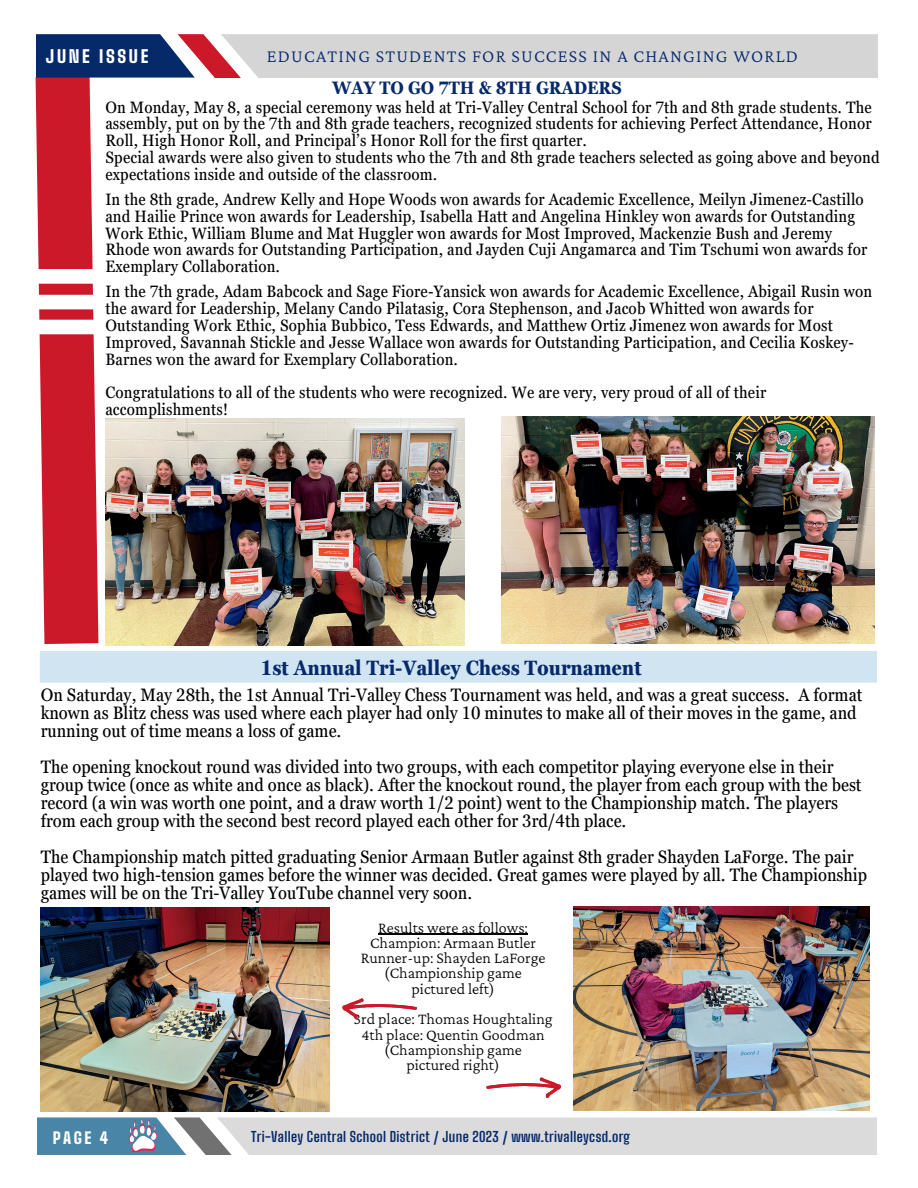
<style>
.page{position:relative;width:918px;height:1188px;background:#fff}
.page>*{position:absolute;margin:0;border:0;box-sizing:border-box;transform-origin:0 0}
.t1{font:700 condensed 20.7px "Georgia Pro";letter-spacing:-.005em;color:#06296a}
.t2{font:300 18.3px "Crimson Pro";letter-spacing:.065em;color:#06296a}
.t3{font:condensed 18px/18px "Georgia Pro";color:#000}
.t4{font:700 condensed 18px "Georgia Pro";letter-spacing:-.005em;color:#06296a}
.t5{font:900 17.25px "Big Shoulders Text";letter-spacing:.155em;color:#fff}
.t6{font:condensed 16.5px/16.8px "Georgia Pro";letter-spacing:.01em;color:#000}
.t7{font:300 16.2px "Crimson Pro";color:#000}
.t8{font:900 15.75px "Big Shoulders Text";color:#fff}
.t9{font:700 13.8px "Big Shoulders Text";letter-spacing:.025em;color:#06296a}
</style>
<div class="page">
<svg style="left:35px;top:77px;width:91px;height:605px"></svg>
<div style="left:37px;top:320px;width:69px;height:14px;background:#fff"></div>
<div style="left:37px;top:295px;width:69px;height:14px;background:#fff"></div>
<div style="left:37px;top:269px;width:69px;height:15px;background:#fff"></div>
<svg style="left:36px;top:34px;width:842px;height:43px;background:#b4b4bf"></svg>
<svg style="left:38px;top:1118px;width:838px;height:37px;background:#c5cdd2"></svg>
<img style="left:129px;top:1120px;width:27px;height:32px">
<img style="left:105px;top:419px;width:359px;height:227px">
<img style="left:501px;top:416px;width:374px;height:227px">
<div style="left:40px;top:651px;width:837px;height:32px;background:#d0e4f2"></div>
<img style="left:41px;top:907px;width:289px;height:205px">
<img style="left:574px;top:906px;width:296px;height:205px">
<svg style="left:486px;top:1077px;width:75px;height:21px"></svg>
<hr style="left:378px;top:934px;width:150px;height:1px;background:#000">
<svg style="left:342px;top:998px;width:74px;height:21px"></svg>
<p class="t5" style="left:46px;top:46px;width:104px">JUNE ISSUE</p>
<p class="t2" style="left:267px;top:46px;width:533px">EDUCATING STUDENTS FOR SUCCESS IN A CHANGING WORLD</p>
<p class="t4" style="left:332px;top:78px;width:291px">WAY TO GO 7TH &amp; 8TH GRADERS</p>
<p class="t6" style="left:105px;top:98px;width:768px;text-align:justify">On Monday, May 8, a special ceremony was held at Tri-Valley Central School for 7th and 8th grade students. The assembly, put on by the 7th and 8th grade teachers, recognized students for achieving Perfect Attendance, Honor Roll, High Honor Roll, and Principal’s Honor Roll for the first quarter.</p>
<p class="t6" style="left:105px;top:149px;width:776px">Special awards were also given to students who the 7th and 8th grade teachers selected as going above and beyond expectations inside and outside of the classroom.</p>
<p class="t6" style="left:105px;top:191px;width:763px">In the 8th grade, Andrew Kelly and Hope Woods won awards for Academic Excellence, Meilyn Jimenez-Castillo and Hailie Prince won awards for Leadership, Isabella Hatt and Angelina Hinkley won awards for Outstanding Work Ethic, William Blume and Mat Huggler won awards for Most Improved, Mackenzie Bush and Jeremy Rhode won awards for Outstanding Participation, and Jayden Cuji Angamarca and Tim Tschumi won awards for Exemplary Collaboration.</p>
<p class="t6" style="left:105px;top:283px;width:768px">In the 7th grade, Adam Babcock and Sage Fiore-Yansick won awards for Academic Excellence, Abigail Rusin won the award for Leadership, Melany Cando Pilatasig, Cora Stephenson, and Jacob Whitted won awards for Outstanding Work Ethic, Sophia Bubbico, Tess Edwards, and Matthew Ortiz Jimenez won awards for Most Improved, Savannah Stickle and Jesse Wallace won awards for Outstanding Participation, and Cecilia Koskey-Barnes won the award for Exemplary Collaboration.</p>
<p class="t6" style="left:105px;top:384px;width:662px">Congratulations to all of the students who were recognized. We are very, very proud of all of their accomplishments!</p>
<p class="t1" style="left:260px;top:656px;width:383px">1st Annual Tri-Valley Chess Tournament</p>
<p class="t3" style="left:41px;top:686px;width:823px">On Saturday, May 28th, the 1st Annual Tri-Valley Chess Tournament was held, and was a great success. A format known as Blitz chess was used where each player had only 10 minutes to make all of their moves in the game, and running out of time means a loss of game.</p>
<p class="t3" style="left:41px;top:758px;width:822px">The opening knockout round was divided into two groups, with each competitor playing everyone else in their group twice (once as white and once as black). After the knockout round, the player from each group with the best record (a win was worth one point, and a draw worth 1/2 point) went to the Championship match. The players from each group with the second best record played each other for 3rd/4th place.</p>
<p class="t3" style="left:41px;top:848px;width:828px">The Championship match pitted graduating Senior Armaan Butler against 8th grader Shayden LaForge. The pair played two high-tension games before the winner was decided. Great games were played by all. The Championship games will be on the Tri-Valley YouTube channel very soon.</p>
<p class="t7" style="left:378px;top:918px;width:151px">Results were as follows:</p>
<p class="t7" style="left:370px;top:933px;width:168px">Champion: Armaan Butler</p>
<p class="t7" style="left:361px;top:949px;width:186px">Runner-up: Shayden LaForge</p>
<p class="t7" style="left:384px;top:964px;width:139px">(Championship game</p>
<p class="t7" style="left:412px;top:979px;width:85px">pictured left)</p>
<p class="t7" style="left:354px;top:1010px;width:200px">3rd place: Thomas Houghtaling</p>
<p class="t7" style="left:361px;top:1025px;width:185px">4th place: Quentin Goodman</p>
<p class="t7" style="left:384px;top:1040px;width:139px">(Championship game</p>
<p class="t7" style="left:407px;top:1056px;width:95px">pictured right)</p>
<p class="t8" style="left:53px;top:1129px;width:57px">PAGE 4</p>
<p class="t9" style="left:251px;top:1128px;width:380px">Tri-Valley Central School District / June 2023 / www.trivalleycsd.org</p>
</div>
